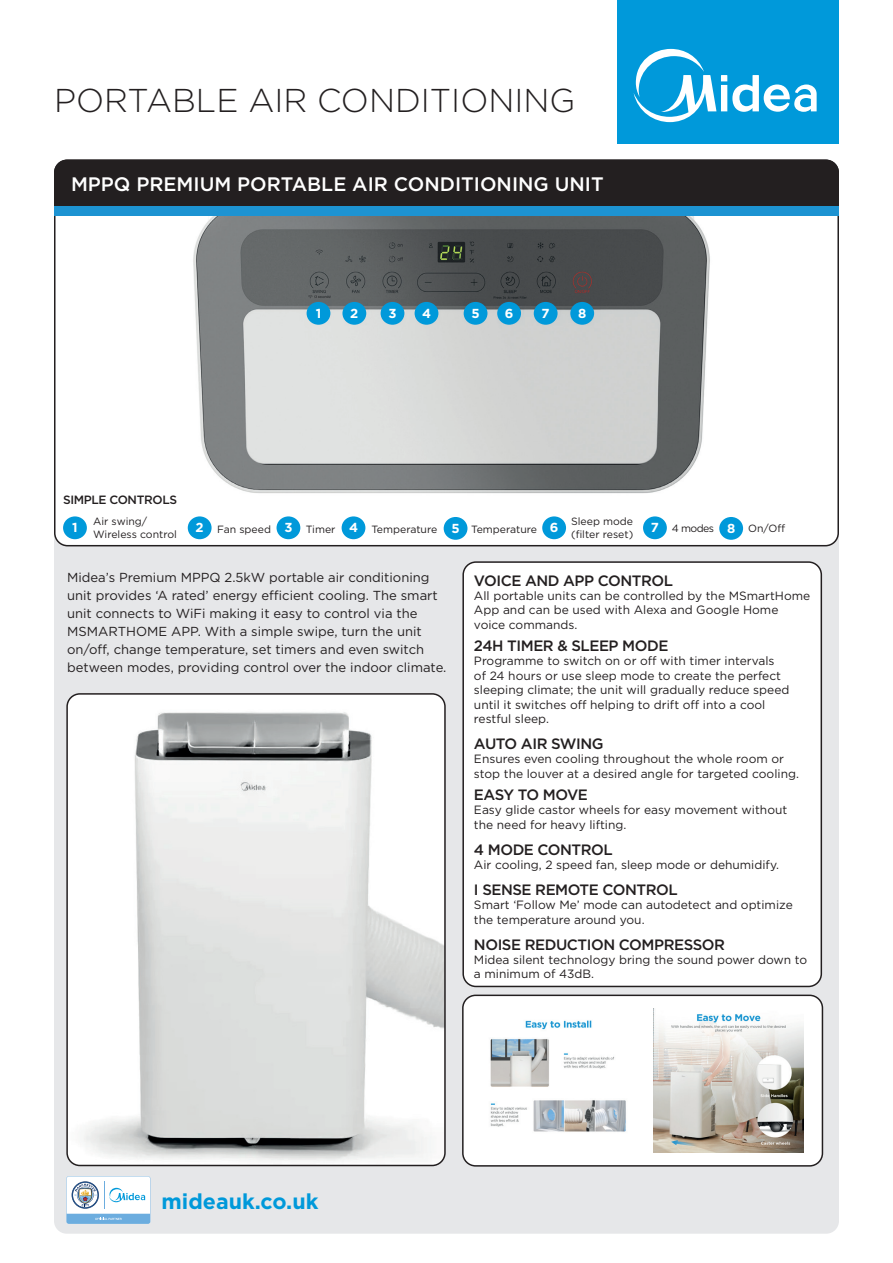
<style>
.page{position:relative;width:893px;height:1263px;background:#fff}
.page>*{position:absolute;margin:0;border:0;box-sizing:border-box;transform-origin:0 0}
.t1{font:300 33px "Gotham";color:#231f20}
.t2{font:700 21.45px "Gotham";color:#0099da}
.t3{font:500 19.5px "Gotham";color:#fff}
.t4{font:500 15px "Gotham";letter-spacing:-.03em;color:#231f20}
.t5{font:13.05px/18px "Gotham";color:#231f20}
.t6{font:700 13.05px "Gotham";color:#fff}
.t7{font:12px/14.4px "Gotham";color:#231f20}
.t8{font:500 12px "Gotham";letter-spacing:-.03em;color:#231f20}
.t9{font:10.5px/13.5px "Gotham";color:#231f20}
.t10{font:10.5px "Gotham";letter-spacing:-.05em;color:#231f20}
.s1{font-weight:700;font-size:13.05px;color:#fff}
</style>
<div class="page">
<div style="left:54px;top:160px;width:785px;height:1074px;background:#e6e7e9;border-radius:13px"></div>
<div style="left:463px;top:562px;width:358px;height:424px;background:#fff;border-radius:13px"></div>
<div style="left:462px;top:561px;width:360px;height:426px;border:2px solid #231f20;border-radius:13px"></div>
<div style="left:55px;top:160px;width:783px;height:386px;background:#fff;border-radius:13px"></div>
<img style="left:187px;top:216px;width:557px;height:324px">
<div style="left:54px;top:160px;width:785px;height:46px;background:#231f20"></div>
<div style="left:54px;top:206px;width:785px;height:10px;background:#1d93d2"></div>
<svg style="left:66px;top:1176px;width:84px;height:48px;background:#c8dceb"></svg>
<div style="left:618px;top:0;width:221px;height:143px;background:#0099da"></div>
<svg style="left:634px;top:49px;width:183px;height:73px"></svg>
<div style="left:463px;top:995px;width:359px;height:171px;background:#fff;border-radius:13px"></div>
<div style="left:462px;top:994px;width:361px;height:172px;border:2px solid #231f20;border-radius:13px"></div>
<img style="left:69px;top:696px;width:374px;height:469px">
<div style="left:66px;top:693px;width:380px;height:473px;border:2px solid #231f20;border-radius:13px"></div>
<img style="left:490px;top:1020px;width:136px;height:112px">
<img style="left:653px;top:1008px;width:150px;height:144px">
<div style="left:63px;top:516px;width:24px;height:23px;background:#0099da;border-radius:50%"></div>
<div style="left:188px;top:516px;width:24px;height:23px;background:#0099da;border-radius:50%"></div>
<div style="left:277px;top:516px;width:23px;height:23px;background:#0099da;border-radius:50%"></div>
<div style="left:342px;top:516px;width:23px;height:23px;background:#0099da;border-radius:50%"></div>
<div style="left:444px;top:517px;width:23px;height:23px;background:#0099da;border-radius:50%"></div>
<div style="left:542px;top:516px;width:24px;height:23px;background:#0099da;border-radius:50%"></div>
<div style="left:643px;top:516px;width:24px;height:23px;background:#0099da;border-radius:50%"></div>
<div style="left:719px;top:517px;width:24px;height:23px;background:#0099da;border-radius:50%"></div>
<div style="left:307px;top:302px;width:23px;height:23px;background:#0099da;border-radius:50%"></div>
<div style="left:342px;top:302px;width:24px;height:23px;background:#0099da;border-radius:50%"></div>
<div style="left:381px;top:302px;width:23px;height:23px;background:#0099da;border-radius:50%"></div>
<div style="left:415px;top:302px;width:23px;height:23px;background:#0099da;border-radius:50%"></div>
<div style="left:464px;top:302px;width:23px;height:23px;background:#0099da;border-radius:50%"></div>
<div style="left:497px;top:302px;width:24px;height:23px;background:#0099da;border-radius:50%"></div>
<div style="left:534px;top:302px;width:24px;height:23px;background:#0099da;border-radius:50%"></div>
<div style="left:570px;top:302px;width:24px;height:23px;background:#0099da;border-radius:50%"></div>
<h1 class="t1" style="left:54px;top:79px;width:523px">PORTABLE AIR CONDITIONING</h1>
<h3 class="t3" style="left:71px;top:171px;width:534px">MPPQ PREMIUM PORTABLE AIR CONDITIONING UNIT</h3>
<p class="t6" style="left:316px;top:304px;width:7px">1</p>
<p class="t6" style="left:350px;top:304px;width:10px">2</p>
<p class="t6" style="left:388px;top:304px;width:10px">3</p>
<p class="t6" style="left:422px;top:304px;width:10px">4</p>
<p class="t6" style="left:471px;top:304px;width:10px">5</p>
<p class="t6" style="left:505px;top:304px;width:10px">6</p>
<p class="t6" style="left:542px;top:304px;width:10px">7</p>
<p class="t6" style="left:578px;top:304px;width:10px">8</p>
<p class="t8" style="left:63px;top:492px;width:116px">SIMPLE CONTROLS</p>
<p class="t9" style="left:93px;top:514px;width:85px">Air swing/<br>Wireless control</p>
<p class="t9" style="left:217px;top:522px;width:55px">Fan speed</p>
<p class="t9" style="left:371px;top:522px;width:67px">Temperature</p>
<p class="t9" style="left:471px;top:522px;width:67px">Temperature</p>
<p class="t9" style="left:571px;top:514px;width:64px">Sleep mode (filter reset)</p>
<p class="t6" style="left:72px;top:519px;width:7px">1</p>
<p class="t6" style="left:196px;top:519px;width:10px">2</p>
<p class="t9" style="left:284px;top:522px;width:75px"><span class="s1">3</span> Timer <span class="s1">4</span></p>
<p class="t6" style="left:451px;top:519px;width:10px">5</p>
<p class="t6" style="left:550px;top:519px;width:10px">6</p>
<p class="t10" style="left:651px;top:521px;width:136px"><span class="s1">7</span> 4 modes <span class="s1">8</span> On/Off</p>
<p class="t5" style="left:67px;top:568px;width:381px">Midea’s Premium MPPQ 2.5kW portable air conditioning unit provides ‘A rated’ energy efficient cooling. The smart unit connects to WiFi making it easy to control via the MSMARTHOME APP. With a simple swipe, turn the unit on/off, change temperature, set timers and even switch between modes, providing control over the indoor climate.</p>
<p class="t4" style="left:474px;top:570px;width:201px">VOICE AND APP CONTROL</p>
<p class="t7" style="left:474px;top:588px;width:338px">All portable units can be controlled by the MSmartHome<br>App and can be used with Alexa and Google Home voice commands.</p>
<p class="t4" style="left:474px;top:636px;width:196px">24H TIMER &amp; SLEEP MODE</p>
<p class="t7" style="left:474px;top:654px;width:317px">Programme to switch on or off with timer intervals of 24 hours or use sleep mode to create the perfect sleeping climate; the unit will gradually reduce speed until it switches off helping to drift off into a cool restful sleep.</p>
<p class="t4" style="left:474px;top:734px;width:131px">AUTO AIR SWING</p>
<p class="t7" style="left:474px;top:751px;width:326px">Ensures even cooling throughout the whole room or stop the louver at a desired angle for targeted cooling.</p>
<p class="t4" style="left:474px;top:785px;width:115px">EASY TO MOVE</p>
<p class="t7" style="left:474px;top:803px;width:315px">Easy glide castor wheels for easy movement without the need for heavy lifting.</p>
<p class="t4" style="left:474px;top:839px;width:140px">4 MODE CONTROL</p>
<p class="t7" style="left:474px;top:857px;width:307px">Air cooling, 2 speed fan, sleep mode or dehumidify.</p>
<p class="t4" style="left:474px;top:880px;width:205px">I SENSE REMOTE CONTROL</p>
<p class="t7" style="left:474px;top:897px;width:320px">Smart ‘Follow Me’ mode can autodetect and optimize the temperature around you.</p>
<p class="t4" style="left:474px;top:934px;width:252px">NOISE REDUCTION COMPRESSOR</p>
<p class="t7" style="left:474px;top:952px;width:335px">Midea silent technology bring the sound power down to a minimum of 43dB.</p>
<h2 class="t2" style="left:162px;top:1187px;width:158px">mideauk.co.uk</h2>
</div>
